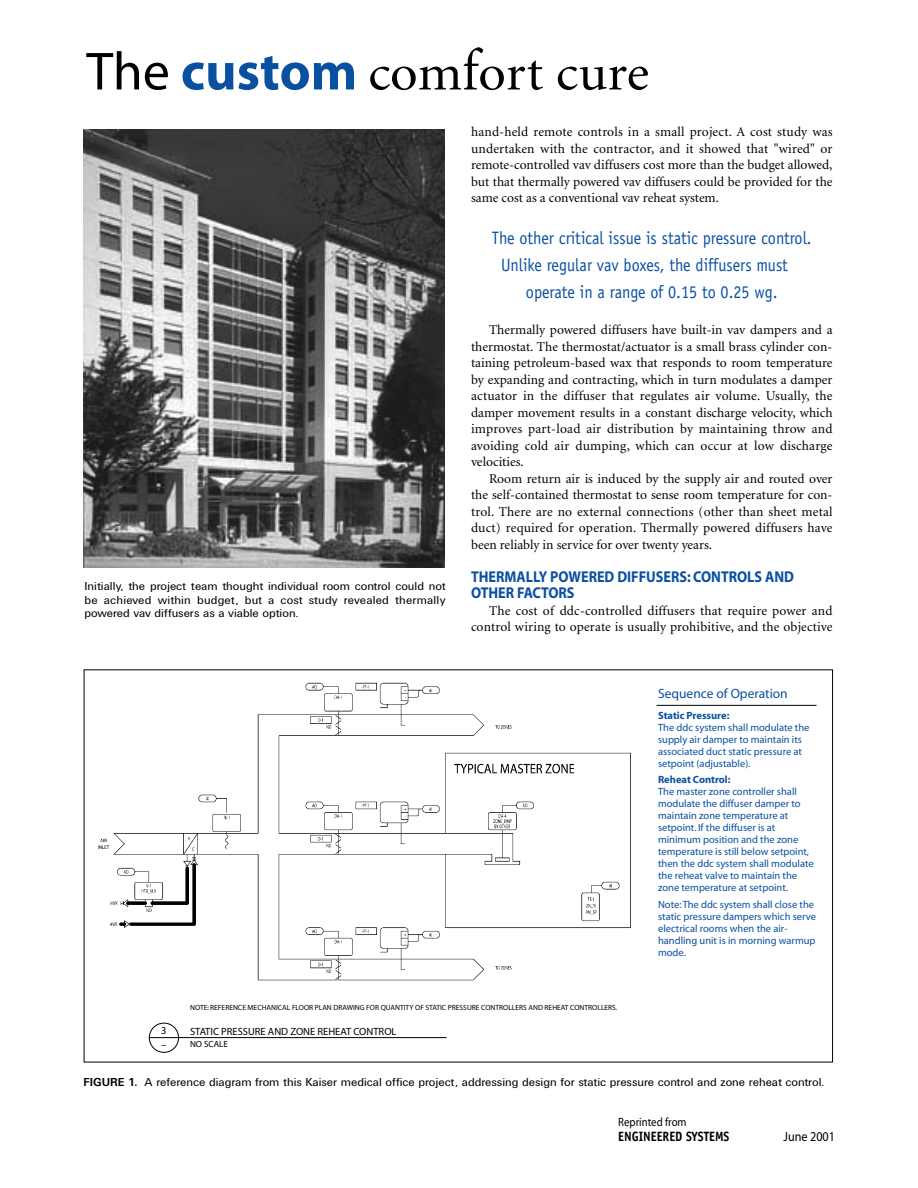
<style>
.page{position:relative;width:918px;height:1188px;background:#fff}
.page>*{position:absolute;margin:0;border:0;box-sizing:border-box;transform-origin:0 0}
.t1{font:51.3px "Minion";letter-spacing:-.005em;color:#000;scale:1.05 1}
.t2{font:18px "Officina Sans";color:#0a50a1;scale:.9 1}
.t3{font:700 15.75px/16.5px "Myriad";color:#0a50a1;scale:.9 1}
.t4{font:13.5px/16.5px "Minion";letter-spacing:.01em;color:#000;text-align:justify}
.t5{font:13.5px "Myriad";color:#0a50a1}
.t6{font:700 13.5px "Officina Sans";color:#000;scale:.9 1}
.t7{font:13.5px "Myriad";color:#000;scale:.9 1}
.t8{font:12px/13.5px "Univers DTC";color:#000;text-align:justify}
.t9{font:12px "Myriad";color:#000;scale:.9 1}
.t10{font:10.5px/12px "Myriad";color:#0a50a1}
.t11{font:10.5px/13.5px "Myriad";color:#000}
.t12{font:700 10.5px "Myriad";color:#0a50a1}
.t13{font:9px "Myriad";color:#000}
.t14{font:7.5px "Myriad";color:#000}
.s1{font-family:"Myriad";font-size:54px}
.s2{font-family:"Myriad";font-weight:700;font-size:54px;color:#0a50a1}
.s3{font-size:59.4px}
.s4{font-family:"Univers Bold DTC"}
</style>
<div class="page">
<img style="left:83px;top:129px;width:362px;height:438px">
<img style="left:98px;top:682px;width:533px;height:299px">
<div style="left:149px;top:1023px;width:30px;height:30px;border:1px solid #000;border-radius:50%"></div>
<hr style="left:150px;top:1037px;width:297px;height:1px;background:#000">
<hr style="left:657px;top:705px;width:160px;height:1px;background:#000">
<h1 class="t1" style="left:86px;top:48px;width:538px"><span class="s1">The</span> <span class="s2">custom</span> com<span class="s3">f</span>ort cure</h1>
<p class="t8" style="left:85px;top:580px;width:363px">Initially, the project team thought individual room control could not be achieved within budget, but a cost study revealed thermally powered vav diffusers as a viable option.</p>
<p class="t4" style="left:471px;top:124px;width:363px">hand-held remote controls in a small project. A cost study was undertaken with the contractor, and it showed that "wired" or remote-controlled vav diffusers cost more than the budget allowed, but that thermally powered vav diffusers could be provided for the same cost as a conventional vav reheat system.</p>
<h2 class="t2" style="left:492px;top:228px;width:357px">The other critical issue is static pressure control.</h2>
<h2 class="t2" style="left:501px;top:255px;width:320px">Unlike regular vav boxes, the diffusers must</h2>
<h2 class="t2" style="left:526px;top:282px;width:281px">operate in a range of 0.15 to 0.25 wg.</h2>
<p class="t4" style="left:471px;top:322px;width:363px;text-indent:18px">Thermally powered diffusers have built-in vav dampers and a thermostat. The thermostat/actuator is a small brass cylinder con&shy;taining petroleum-based wax that responds to room temperature by expanding and contracting, which in turn modulates a damper actuator in the diffuser that regulates air volume. Usually, the damper movement results in a constant discharge velocity, which improves part-load air distribution by maintaining throw and avoiding cold air dumping, which can occur at low discharge velocities.</p>
<p class="t4" style="left:471px;top:471px;width:363px;text-indent:18px">Room return air is induced by the supply air and routed over the self-contained thermostat to sense room temperature for con&shy;trol. There are no external connections (other than sheet metal duct) required for operation. Thermally powered diffusers have been reliably in service for over twenty years.</p>
<p class="t3" style="left:471px;top:569px;width:360px">THERMALLY POWERED DIFFUSERS: CONTROLS AND<br>OTHER FACTORS</p>
<p class="t4" style="left:471px;top:603px;width:363px;text-align:right">The cost of ddc-controlled diffusers that require power and control wiring to operate is usually prohibitive, and the objective</p>
<p class="t5" style="left:658px;top:686px;width:131px">Sequence of Operation</p>
<p class="t12" style="left:658px;top:710px;width:73px">Static Pressure:</p>
<p class="t10" style="left:658px;top:722px;width:153px">The ddc system shall modulate the supply air damper to maintain its associated duct static pressure at setpoint (adjustable).</p>
<p class="t12" style="left:658px;top:774px;width:74px">Reheat Control:</p>
<p class="t10" style="left:658px;top:786px;width:157px">The master zone controller shall modulate the diffuser damper to maintain zone temperature at setpoint. If the diffuser is at minimum position and the zone temperature is still below setpoint, then the ddc system shall modulate the reheat valve to maintain the zone temperature at setpoint.</p>
<p class="t10" style="left:658px;top:899px;width:159px">Note:The ddc system shall close the static pressure dampers which serve electrical rooms when the air&shy;handling unit is in morning warmup mode.</p>
<p class="t14" style="left:190px;top:1004px;width:429px">NOTE: REFERENCE MECHANICAL FLOOR PLAN DRAWING FOR QUANTITY OF STATIC PRESSURE CONTROLLERS AND REHEAT CONTROLLERS.</p>
<p class="t11" style="left:161px;top:1025px;width:7px">3 –</p>
<p class="t11" style="left:190px;top:1025px;width:208px">STATIC PRESSURE AND ZONE REHEAT CONTROL</p>
<p class="t13" style="left:190px;top:1039px;width:39px">NO SCALE</p>
<p class="t8" style="left:84px;top:1075px;width:742px"><span class="s4">FIGURE 1.</span> A reference diagram from this Kaiser medical office project, addressing design for static pressure control and zone reheat control.</p>
<p class="t9" style="left:618px;top:1116px;width:77px">Reprinted from</p>
<p class="t6" style="left:618px;top:1128px;width:125px">ENGINEERED SYSTEMS</p>
<p class="t7" style="left:784px;top:1130px;width:59px">June 2001</p>
</div>
